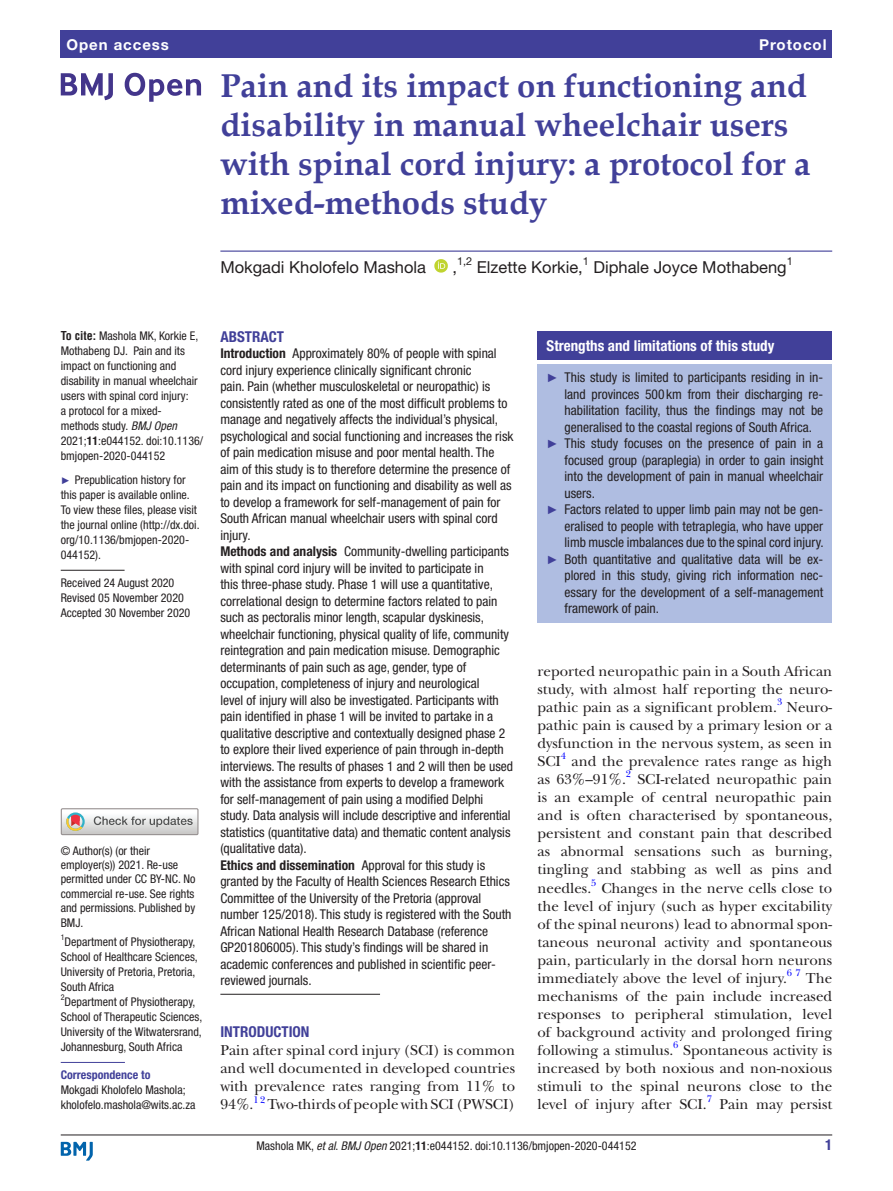
<style>
.page{position:relative;width:893px;height:1191px;background:#fff}
.page>*{position:absolute;margin:0;border:0;box-sizing:border-box;transform-origin:0 0}
.t1{font:700 33px/39px "Book Antiqua";color:#414099}
.t2{font:16.5px "Helvetica Neue LT Std";color:#231f20}
.t3{font:15px/18px "New Baskerville";color:#231f20;text-align:justify}
.t4{font:700 condensed 15px "Helvetica Neue LT Std";color:#fff}
.t5{font:700 condensed 15px "Helvetica Neue LT Std";color:#414099}
.t6{font:700 15px "Helvetica Neue LT Std";letter-spacing:.065em;color:#fff}
.t7{font:condensed 13.5px/16.5px "Helvetica Neue LT Std";color:#231f20}
.t8{font:condensed 12px/15px "Helvetica Neue LT Std";color:#231f20}
.t9{font:700 condensed 12px "Helvetica Neue LT Std";color:#414099}
.t10{font:10.95px "Helvetica Neue LT Std";color:#231f20}
.t11{font:9.9px "New Baskerville";color:#00f}
.t12{font:condensed 7.95px "Helvetica Neue LT Std";color:#231f20}
.s1{font-family:"Helvetica LT Std";font-weight:700}
.s2{font-style:italic}
.s3{font-weight:700}
.s4{font-family:"Arial";font-stretch:normal;font-size:9.75px;color:#414099}
.s5{font-family:"Arial";font-stretch:normal;font-size:12px;color:#414099}
</style>
<div class="page">
<hr style="left:61px;top:1134px;width:771px;height:1px;background:#231f20">
<svg style="left:61px;top:1141px;width:32px;height:19px"></svg>
<div style="left:61px;top:31px;width:771px;height:27px;background:#414099"></div>
<hr style="left:220px;top:250px;width:612px;height:2px;background:#414099">
<svg style="left:434px;top:259px;width:14px;height:14px"></svg>
<hr style="left:61px;top:570px;width:64px;height:1px;background:#231f20">
<hr style="left:61px;top:1062px;width:64px;height:1px;background:#414099">
<svg style="left:61px;top:73px;width:52px;height:27px"></svg>
<svg style="left:125px;top:73px;width:76px;height:29px"></svg>
<div style="left:61px;top:808px;width:138px;height:27px;border:1px solid #969090"></div>
<svg style="left:61px;top:808px;width:137px;height:26px"></svg>
<hr style="left:220px;top:994px;width:160px;height:1px;background:#231f20">
<div style="left:538px;top:331px;width:294px;height:29px;background:#414099"></div>
<div style="left:538px;top:364px;width:294px;height:258px;background:#afbde1"></div>
<p class="t6" style="left:66px;top:35px;width:104px">Open access</p>
<p class="t6" style="left:759px;top:35px;width:69px">Protocol</p>
<h1 class="t1" style="left:220px;top:66px;width:592px">Pain and its impact on functioning and disability in manual wheelchair users with spinal cord injury: a protocol for a mixed-methods study</h1>
<p class="t2" style="left:220px;top:257px;width:207px">Mokgadi Kholofelo Mashola</p>
<p class="t2" style="left:452px;top:257px;width:6px">,</p>
<p class="t10" style="left:457px;top:255px;width:17px">1,2</p>
<p class="t2" style="left:477px;top:257px;width:108px">Elzette Korkie,</p>
<p class="t10" style="left:583px;top:255px;width:8px">1</p>
<p class="t2" style="left:593px;top:257px;width:195px">Diphale Joyce Mothabeng</p>
<p class="t10" style="left:787px;top:255px;width:8px">1</p>
<p class="t8" style="left:61px;top:328px;width:144px"><span class="s1">To cite:</span> Mashola MK, Korkie E,<br>Mothabeng DJ. Pain and its impact on functioning and disability in manual wheelchair users with spinal cord injury:<br>a protocol for a mixed-<br>methods study. <span class="s2">BMJ Open<br></span>2021;<span class="s3">11</span>:e044152. doi:10.1136/ bmjopen-2020-044152</p>
<p class="t8" style="left:61px;top:472px;width:140px"><span class="s4">►</span> Prepublication history for this paper is available online.<br>To view these files, please visit the journal online (http://dx.doi. org/10.1136/bmjopen-2020-<br>044152).</p>
<p class="t8" style="left:61px;top:575px;width:131px">Received 24 August 2020<br>Revised 05 November 2020<br>Accepted 30 November 2020</p>
<p class="t8" style="left:61px;top:843px;width:136px;line-height:14.4px">© Author(s) (or their employer(s)) 2021. Re-use permitted under CC BY-NC. No commercial re-use. See rights and permissions. Published by<br>BMJ.</p>
<p class="t12" style="left:61px;top:933px;width:5px">1</p>
<p class="t8" style="left:61px;top:934px;width:143px;text-indent:4px">Department of Physiotherapy,<br>School of Healthcare Sciences,<br>University of Pretoria, Pretoria,<br>South Africa<br><sup>2</sup>Department of Physiotherapy,<br>School of Therapeutic Sciences,<br>University of the Witwatersrand,<br>Johannesburg, South Africa</p>
<p class="t9" style="left:61px;top:1067px;width:91px">Correspondence to</p>
<p class="t8" style="left:61px;top:1082px;width:136px">Mokgadi Kholofelo Mashola; kholofelo.mashola@wits.ac.za</p>
<p class="t5" style="left:220px;top:327px;width:65px">ABSTRACT</p>
<p class="t7" style="left:220px;top:345px;width:295px"><span class="s3">Introduction</span> Approximately 80% of people with spinal cord injury experience clinically significant chronic<br>pain. Pain (whether musculoskeletal or neuropathic) is consistently rated as one of the most difficult problems to manage and negatively affects the individual’s physical, psychological and social functioning and increases the risk of pain medication misuse and poor mental health. The aim of this study is to therefore determine the presence of pain and its impact on functioning and disability as well as to develop a framework for self-management of pain for South African manual wheelchair users with spinal cord injury.<br><span class="s3">Methods and analysis</span> Community-dwelling participants with spinal cord injury will be invited to participate in<br>this three-phase study. Phase 1 will use a quantitative, correlational design to determine factors related to pain such as pectoralis minor length, scapular dyskinesis, wheelchair functioning, physical quality of life, community reintegration and pain medication misuse. Demographic determinants of pain such as age, gender, type of occupation, completeness of injury and neurological<br>level of injury will also be investigated. Participants with pain identified in phase 1 will be invited to partake in a qualitative descriptive and contextually designed phase 2 to explore their lived experience of pain through in-depth interviews. The results of phases 1 and 2 will then be used with the assistance from experts to develop a framework for self-management of pain using a modified Delphi study. Data analysis will include descriptive and inferential statistics (quantitative data) and thematic content analysis (qualitative data).<br><span class="s3">Ethics and dissemination</span> Approval for this study is granted by the Faculty of Health Sciences Research Ethics Committee of the University of the Pretoria (approval number 125/2018). This study is registered with the South African National Health Research Database (reference GP201806005). This study’s findings will be shared in academic conferences and published in scientific peer&shy;reviewed journals.</p>
<p class="t5" style="left:220px;top:1023px;width:91px">INTRODUCTION</p>
<p class="t3" style="left:220px;top:1041px;width:296px">Pain after spinal cord injury (SCI) is common and well documented in developed countries with prevalence rates ranging from 11% to 94%.<sup>1</sup> <sup>2</sup> Two-thirds of people with SCI (PWSCI)</p>
<p class="t4" style="left:547px;top:336px;width:229px">Strengths and limitations of this study</p>
<p class="t7" style="left:547px;top:369px;width:278px"><span class="s5">►</span> This study is limited to participants residing in in-</p>
<p class="t7" style="left:565px;top:386px;width:260px">land provinces 500 km from their discharging re-</p>
<p class="t7" style="left:565px;top:402px;width:260px">habilitation facility, thus the findings may not be</p>
<p class="t7" style="left:565px;top:419px;width:249px">generalised to the coastal regions of South Africa.</p>
<p class="t7" style="left:547px;top:435px;width:278px"><span class="s5">►</span> This study focuses on the presence of pain in a</p>
<p class="t7" style="left:565px;top:452px;width:260px">focused group (paraplegia) in order to gain insight</p>
<p class="t7" style="left:565px;top:468px;width:260px">into the development of pain in manual wheelchair</p>
<p class="t7" style="left:565px;top:485px;width:32px">users.</p>
<p class="t7" style="left:547px;top:501px;width:278px"><span class="s5">►</span> Factors related to upper limb pain may not be gen-</p>
<p class="t7" style="left:565px;top:518px;width:260px">eralised to people with tetraplegia, who have upper</p>
<p class="t7" style="left:565px;top:534px;width:261px">limb muscle imbalances due to the spinal cord injury.</p>
<p class="t7" style="left:547px;top:551px;width:278px"><span class="s5">►</span> Both quantitative and qualitative data will be ex-</p>
<p class="t7" style="left:565px;top:567px;width:260px">plored in this study, giving rich information nec-</p>
<p class="t7" style="left:565px;top:584px;width:260px">essary for the development of a self-management</p>
<p class="t7" style="left:565px;top:600px;width:96px">framework of pain.</p>
<p class="t3" style="left:538px;top:662px;width:296px">reported neuropathic pain in a South African study, with almost half reporting the neuro&shy;pathic pain as a significant problem.<sup>3</sup> Neuro&shy;pathic pain is caused by a primary lesion or a dysfunction in the nervous system, as seen in SCI</p>
<p class="t11" style="left:561px;top:750px;width:7px">4</p>
<p class="t3" style="left:538px;top:752px;width:296px;text-indent:34px">and the prevalence rates range as high as 63%–91%.</p>
<p class="t11" style="left:626px;top:768px;width:7px">2</p>
<p class="t3" style="left:538px;top:770px;width:296px;text-indent:100px">SCI-related neuropathic pain is an example of central neuropathic pain and is often characterised by spontaneous, persistent and constant pain that described as abnormal sensations such as burning, tingling and stabbing as well as pins and needles.</p>
<p class="t11" style="left:591px;top:876px;width:7px">5</p>
<p class="t3" style="left:538px;top:878px;width:296px;text-indent:64px">Changes in the nerve cells close to the level of injury (such as hyper excitability of the spinal neurons) lead to abnormal spon&shy;taneous neuronal activity and spontaneous pain, particularly in the dorsal horn neurons immediately above the level of injury.<sup>6</sup> <sup>7</sup> The mechanisms of the pain include increased responses to peripheral stimulation, level of background activity and prolonged firing following a stimulus.</p>
<p class="t11" style="left:673px;top:1039px;width:7px">6</p>
<p class="t3" style="left:538px;top:1041px;width:296px;text-indent:146px">Spontaneous activity is increased by both noxious and non-noxious stimuli to the spinal neurons close to the level of injury after SCI.<sup>7</sup></p>
<p class="t3" style="left:719px;top:1095px;width:114px">Pain may persist</p>
<p class="t8" style="left:256px;top:1137px;width:382px">Mashola MK, <span class="s2">et al</span>. <span class="s2">BMJ Open</span> 2021;<span class="s3">11</span>:e044152. doi:10.1136/bmjopen-2020-044152</p>
<p class="t5" style="left:825px;top:1135px;width:9px">1</p>
</div>
